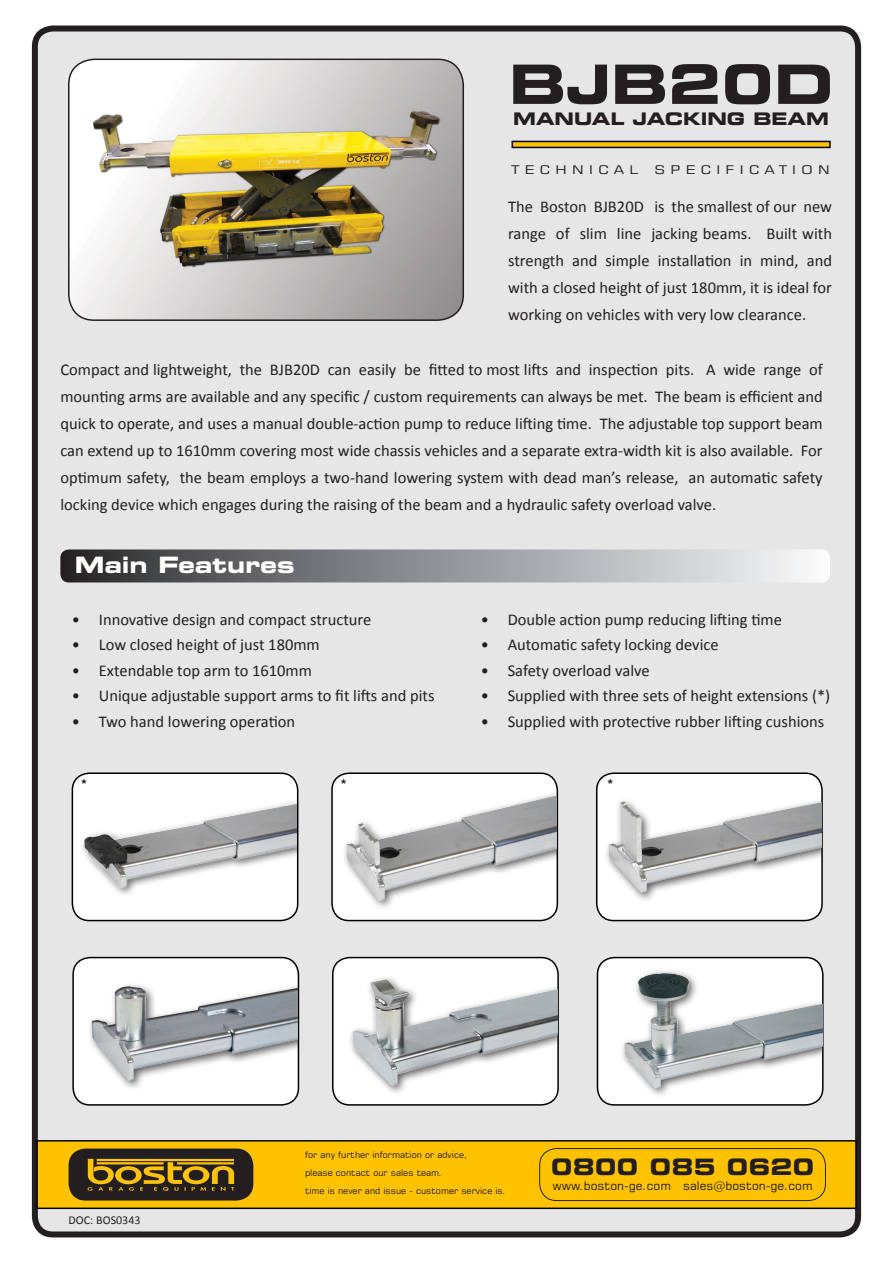
<style>
.page{position:relative;width:893px;height:1263px;background:#fff}
.page>*{position:absolute;margin:0;border:0;box-sizing:border-box;transform-origin:0 0}
.t1{font:700 expanded 54px "Square 721 BT";letter-spacing:.005em;color:#231f20}
.t2{font:700 expanded 22.5px "Square 721 BT";color:#fffffd}
.t3{font:700 expanded 22.5px "Square 721 BT";color:#231f20}
.t4{font:700 expanded 17.25px "Square 721 BT";color:#231f20}
.t5{font:16.5px/27px "Calibri";color:#231f20;text-align:justify}
.t6{font:15px "Arial";color:#000}
.t7{font:12px "Square 721 BT";color:#231f20}
.t8{font:12px "Square 721 BT";letter-spacing:.36em;color:#231f20;scale:1.25 1}
.t9{font:12px "Calibri";color:#231f20}
.t10{font:9px "Square 721 BT";color:#231f20}
</style>
<div class="page">
<div style="left:35px;top:29px;width:823px;height:1205px;background:#e6e6e6;border-radius:18px"></div>
<div style="left:32px;top:26px;width:829px;height:1211px;border:6px solid #231f20;border-radius:18px"></div>
<div style="left:36px;top:1140px;width:821px;height:69px;background:#ffc200;border:2px solid #000"></div>
<div style="left:69px;top:1148px;width:184px;height:52px;background:#231f20;border-radius:17px"></div>
<img style="left:87px;top:1158px;width:148px;height:33px">
<div style="left:539px;top:1148px;width:287px;height:53px;border:1px solid #231f20;border-radius:17px"></div>
<svg style="left:511px;top:141px;width:320px;height:7px;background:#a27b00"></svg>
<img style="left:69px;top:59px;width:394px;height:261px">
<div style="left:68px;top:59px;width:396px;height:262px;border:2px solid #231f20;border-radius:26px"></div>
<svg style="left:60px;top:549px;width:770px;height:33px;background:#939496"></svg>
<div style="left:332px;top:773px;width:225px;height:147px;background:#fff;border-radius:17px"></div>
<div style="left:331px;top:772px;width:227px;height:149px;border:2px solid #000;border-radius:17px"></div>
<img style="left:340px;top:783px;width:217px;height:134px">
<div style="left:597px;top:773px;width:225px;height:147px;background:#fff;border-radius:17px"></div>
<div style="left:596px;top:772px;width:227px;height:149px;border:2px solid #000;border-radius:17px"></div>
<img style="left:606px;top:786px;width:215px;height:119px">
<div style="left:72px;top:773px;width:226px;height:147px;background:#fff;border-radius:17px"></div>
<div style="left:72px;top:772px;width:226px;height:149px;border:2px solid #000;border-radius:17px"></div>
<img style="left:82px;top:794px;width:215px;height:102px">
<div style="left:333px;top:957px;width:225px;height:148px;background:#fff;border-radius:17px"></div>
<div style="left:332px;top:957px;width:227px;height:149px;border:2px solid #000;border-radius:17px"></div>
<div style="left:597px;top:957px;width:226px;height:148px;background:#fff;border-radius:17px"></div>
<div style="left:597px;top:957px;width:226px;height:149px;border:2px solid #000;border-radius:17px"></div>
<div style="left:73px;top:957px;width:225px;height:148px;background:#fff;border-radius:17px"></div>
<div style="left:72px;top:957px;width:227px;height:149px;border:2px solid #000;border-radius:17px"></div>
<div style="left:83px;top:960px;width:215px;height:135px;background:#231f20;opacity:.75"></div>
<img style="left:337px;top:962px;width:220px;height:137px">
<img style="left:622px;top:967px;width:200px;height:130px">
<p class="t1" style="left:509px;top:52px;width:325px">BJB20D</p>
<p class="t4" style="left:513px;top:108px;width:317px">MANUAL JACKING BEAM</p>
<p class="t8" style="left:511px;top:162px;width:103px">TECHNICAL</p>
<p class="t8" style="left:654px;top:162px;width:142px">SPECIFICATION</p>
<p class="t5" style="left:508px;top:192px;width:325px">The Boston BJB20D is the smallest of our new range of slim line jacking beams. Built with strength and simple installation in mind, and with a closed height of just 180mm, it is ideal for working on vehicles with very low clearance.</p>
<p class="t5" style="left:60px;top:355px;width:764px">Compact and lightweight, the BJB20D can easily be fitted to most lifts and inspection pits. A wide range of mounting arms are available and any specific / custom requirements can always be met. The beam is efficient and quick to operate, and uses a manual double-action pump to reduce lifting time. The adjustable top support beam can extend up to 1610mm covering most wide chassis vehicles and a separate extra-width kit is also available. For optimum safety, the beam employs a two-hand lowering system with dead man’s release, an automatic safety locking device which engages during the raising of the beam and a hydraulic safety overload valve.</p>
<p class="t2" style="left:75px;top:551px;width:221px">Main Features</p>
<p class="t5" style="left:72px;top:605px;width:301px">• Innovative design and compact structure</p>
<p class="t5" style="left:72px;top:630px;width:249px">• Low closed height of just 180mm</p>
<p class="t5" style="left:72px;top:656px;width:242px">• Extendable top arm to 1610mm</p>
<p class="t5" style="left:72px;top:681px;width:364px">• Unique adjustable support arms to fit lifts and pits</p>
<p class="t5" style="left:72px;top:707px;width:225px">• Two hand lowering operation</p>
<p class="t5" style="left:481px;top:605px;width:303px">• Double action pump reducing lifting time</p>
<p class="t5" style="left:481px;top:630px;width:239px">• Automatic safety locking device</p>
<p class="t5" style="left:481px;top:656px;width:170px">• Safety overload valve</p>
<p class="t5" style="left:481px;top:681px;width:351px">• Supplied with three sets of height extensions (*)</p>
<p class="t5" style="left:481px;top:707px;width:345px">• Supplied with protective rubber lifting cushions</p>
<p class="t6" style="left:81px;top:775px;width:7px">*</p>
<p class="t6" style="left:341px;top:775px;width:7px">*</p>
<p class="t6" style="left:608px;top:775px;width:7px">*</p>
<p class="t9" style="left:69px;top:1213px;width:73px">DOC: BOS0343</p>
<p class="t10" style="left:305px;top:1149px;width:164px">for any further information or advice,</p>
<p class="t10" style="left:305px;top:1167px;width:139px">please contact our sales team.</p>
<p class="t10" style="left:305px;top:1185px;width:202px">time is never and issue - customer service is.</p>
<p class="t3" style="left:551px;top:1154px;width:265px">0800 085 0620</p>
<p class="t7" style="left:552px;top:1178px;width:262px">www.boston-ge.com sales@boston-ge.com</p>
</div>
